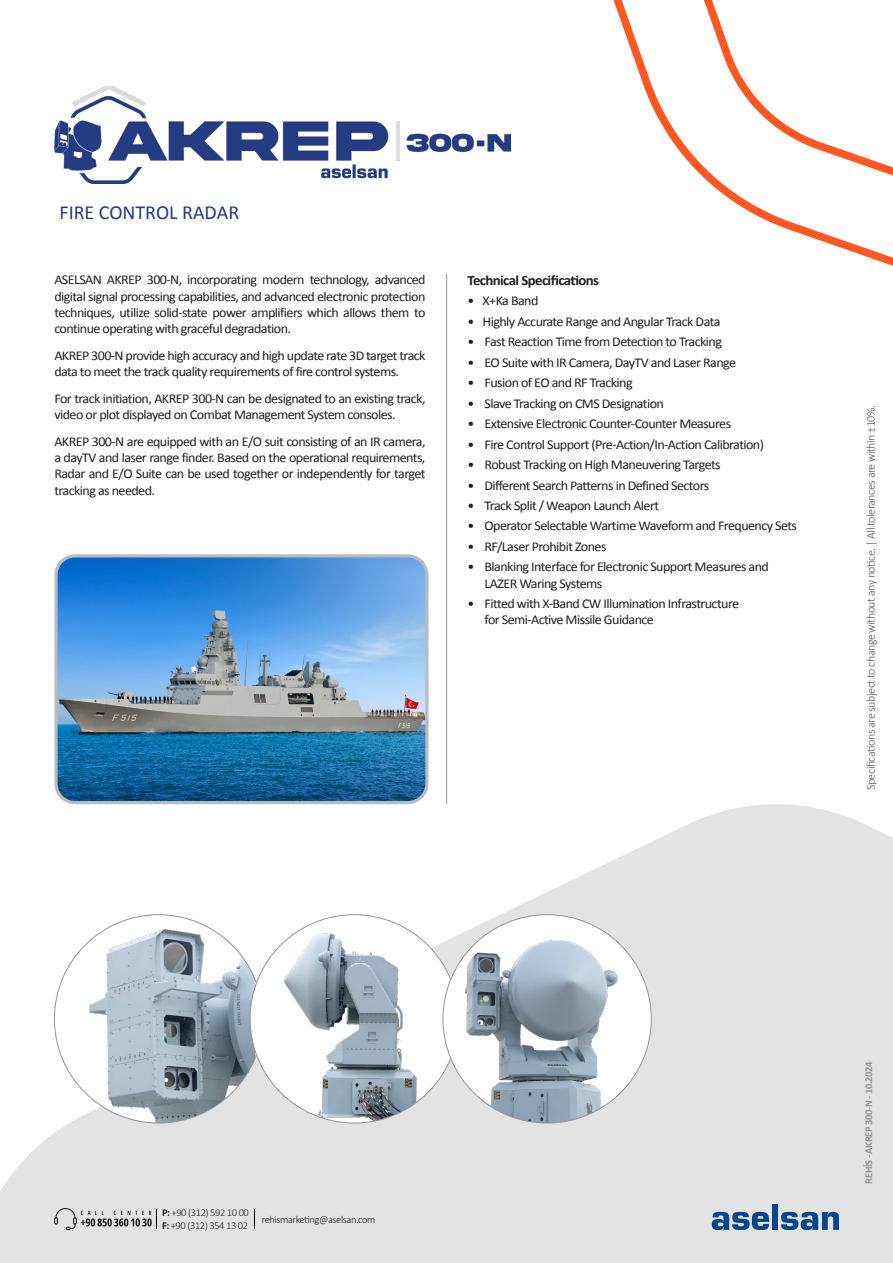
<style>
.page{position:relative;width:893px;height:1263px;background:#fff}
.page>*{position:absolute;margin:0;border:0;box-sizing:border-box;transform-origin:0 0}
.t1{font:19.95px "Calibri";color:#263b80}
.t2{font:700 14.25px "Calibri";letter-spacing:-.04em;color:#231f20;scale:1.04 1}
.t3{font:13.5px/16.2px "Calibri";letter-spacing:-.04em;color:#231f20;scale:1.04 1}
.t4{font:300 12px "Calibri";letter-spacing:-.04em;color:#57585a}
.t5{font:300 10.5px/12.6px "Calibri";letter-spacing:-.04em;color:#231f20}
.t6{font:700 10.5px "Calibri";letter-spacing:-.04em;color:#939598}
.s1{font-weight:700}
</style>
<div class="page">
<svg style="left:0;top:797px;width:893px;height:466px;fill:#e3e3e3"></svg>
<svg style="left:613px;top:0;width:280px;height:266px"></svg>
<hr style="left:446px;top:274px;width:1px;height:530px;background:#939598">
<img style="left:54px;top:87px;width:456px;height:97px">
<img style="left:56px;top:558px;width:371px;height:244px">
<div style="left:54px;top:554px;width:374px;height:250px;border:3px solid #babbbe;border-radius:19px"></div>
<div style="left:54px;top:915px;width:209px;height:208px;background:#fff;border-radius:50%"></div>
<img style="left:88px;top:915px;width:167px;height:208px">
<div style="left:250px;top:915px;width:208px;height:208px;background:#fff;border-radius:50%"></div>
<img style="left:271px;top:917px;width:178px;height:206px">
<img style="left:449px;top:915px;width:202px;height:208px">
<svg style="left:712px;top:1212px;width:57px;height:18px"></svg>
<div style="left:772px;top:1204px;width:6px;height:26px;background:#01468c"></div>
<svg style="left:781px;top:1212px;width:58px;height:18px"></svg>
<svg style="left:254px;top:1209px;width:1px;height:19px"></svg>
<svg style="left:54px;top:1207px;width:104px;height:23px;background:#bfbfbf"></svg>
<p class="t1" style="left:60px;top:200px;width:181px">FIRE CONTROL RADAR</p>
<p class="t3" style="left:54px;top:272px;width:358px;text-align:justify">ASELSAN AKREP 300-N, incorporating modern technology, advanced digital signal processing capabilities, and advanced electronic protection techniques, utilize solid-state power amplifiers which allows them to continue operating with graceful degradation.</p>
<p class="t3" style="left:54px;top:347px;width:358px">AKREP 300-N provide high accuracy and high update rate 3D target track data to meet the track quality requirements of fire control systems.</p>
<p class="t3" style="left:54px;top:390px;width:358px">For track initiation, AKREP 300-N can be designated to an existing track, video or plot displayed on Combat Management System consoles.</p>
<p class="t3" style="left:54px;top:433px;width:358px;text-align:justify">AKREP 300-N are equipped with an E/O suit consisting of an IR camera, a dayTV and laser range finder. Based on the operational requirements, Radar and E/O Suite can be used together or independently for target tracking as needed.</p>
<p class="t2" style="left:468px;top:271px;width:128px">Technical Specifications</p>
<p class="t3" style="left:468px;top:293px;width:70px">• X+Ka Band</p>
<p class="t3" style="left:468px;top:313px;width:245px">• Highly Accurate Range and Angular Track Data</p>
<p class="t3" style="left:468px;top:334px;width:246px">• Fast Reaction Time from Detection to Tracking</p>
<p class="t3" style="left:468px;top:354px;width:260px">• EO Suite with IR Camera, DayTV and Laser Range</p>
<p class="t3" style="left:468px;top:375px;width:160px">• Fusion of EO and RF Tracking</p>
<p class="t3" style="left:468px;top:395px;width:190px">• Slave Tracking on CMS Designation</p>
<p class="t3" style="left:468px;top:416px;width:255px">• Extensive Electronic Counter-Counter Measures</p>
<p class="t3" style="left:468px;top:436px;width:287px">• Fire Control Support (Pre-Action/In-Action Calibration)</p>
<p class="t3" style="left:468px;top:456px;width:245px">• Robust Tracking on High Maneuvering Targets</p>
<p class="t3" style="left:468px;top:477px;width:234px">• Different Search Patterns in Defined Sectors</p>
<p class="t3" style="left:468px;top:497px;width:186px">• Track Split / Weapon Launch Alert</p>
<p class="t3" style="left:468px;top:518px;width:318px">• Operator Selectable Wartime Waveform and Frequency Sets</p>
<p class="t3" style="left:468px;top:538px;width:135px">• RF/Laser Prohibit Zones</p>
<p class="t3" style="left:485px;top:559px;width:275px;text-indent:-17px">• Blanking Interface for Electronic Support Measures and<br>LAZER Waring Systems</p>
<p class="t3" style="left:485px;top:595px;width:246px;text-indent:-17px">• Fitted with X-Band CW Illumination Infrastructure for Semi-Active Missile Guidance</p>
<p class="t4" style="left:863px;top:790px;width:387px;rotate:-90deg">Specifications are subject to change without any notice. | All tolerances are within ±10%.</p>
<p class="t5" style="left:162px;top:1206px;width:88px"><span class="s1">P:</span> +90 (312) 592 10 00<br><span class="s1">F:</span> +90 (312) 354 13 02</p>
<p class="t5" style="left:262px;top:1213px;width:115px">rehismarketing@aselsan.com</p>
<p class="t6" style="left:862px;top:1183px;width:123px;rotate:-90deg">REHİS - AKREP 300-N - 10.2024</p>
</div>
